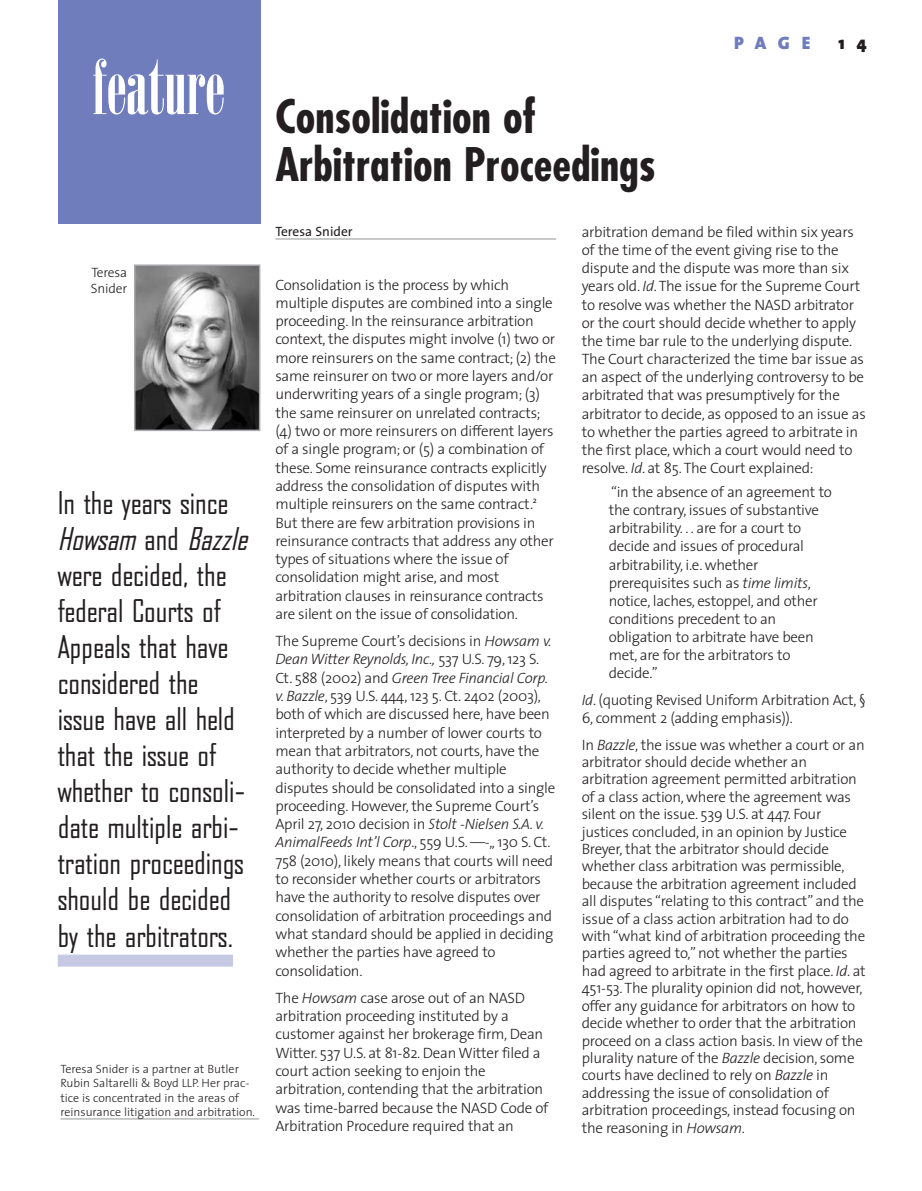
<style>
.page{position:relative;width:922px;height:1191px;background:#fff}
.page>*{position:absolute;margin:0;border:0;box-sizing:border-box;transform-origin:0 0}
.t1{font:700 condensed 45px/48px "Futura";color:#231f20}
.t2{font:30px/36px "Bureau Agency";color:#231f20}
.t3{font:900 18px "The Sans";color:#6f7dbc}
.t4{font:900 18px "The Sans";color:#231f20}
.t5{font:300 15px/18.3px "The Sans";letter-spacing:-.02em;color:#231f20}
.t6{font:13.5px "The Sans";color:#231f20}
.t7{font:300 13.5px/16.2px "The Sans";letter-spacing:-.01em;color:#231f20}
.t8{font:300 12px/14.4px "The Sans";color:#231f20}
.s1{font-style:italic}
</style>
<div class="page">
<hr style="left:275px;top:239px;width:281px;height:1px;background:#939598">
<div style="left:58px;top:0;width:202px;height:224px;background:#6f7dbc"></div>
<img style="left:137px;top:267px;width:120px;height:161px">
<div style="left:134px;top:264px;width:126px;height:167px;border:2px solid #a8a9ad"></div>
<hr style="left:60px;top:1118px;width:199px;height:1px;background:#939598">
<div style="left:58px;top:954px;width:175px;height:12px;background:#c6c9e4"></div>
<h1 class="t1" style="left:275px;top:97px;width:382px;text-indent:-182px"><sup>feature</sup> Consolidation of<br>Arbitration Proceedings</h1>
<p class="t3" style="left:734px;top:36px;width:78px">PAGE</p>
<p class="t4" style="left:838px;top:36px;width:30px">1 4</p>
<p class="t7" style="left:91px;top:266px;width:38px">Teresa<br>Snider</p>
<p class="t2" style="left:58px;top:487px;width:196px">In the years since<br><span class="s1">Howsam</span> a n d <span class="s1">Bazzle </span>were decided, the federal Courts of<br>Appeals that have considered the issue have all held that the issue of whether to consoli&shy;date multiple arbi&shy;tration proceedings should be decided by the arbitrators.</p>
<p class="t8" style="left:60px;top:1062px;width:196px">Teresa Snider is a partner at Butler Rubin Saltarelli &amp; Boyd LLP. Her prac&shy;tice is concentrated in the areas of reinsurance litigation and arbitration.</p>
<p class="t6" style="left:275px;top:226px;width:79px">Teresa Snider</p>
<p class="t5" style="left:275px;top:277px;width:282px">Consolidation is the process by which multiple disputes are combined into a single proceeding. In the reinsurance arbitration context, the disputes might involve (1) two or more reinsurers on the same contract; (2) the same reinsurer on two or more layers and/or underwriting years of a single program; (3) the same reinsurer on unrelated contracts; (4) two or more reinsurers on different layers of a single program; or (5) a combination of these. Some reinsurance contracts explicitly address the consolidation of disputes with multiple reinsurers on the same contract.<sup>2<br></sup>But there are few arbitration provisions in reinsurance contracts that address any other types of situations where the issue of consolidation might arise, and most arbitration clauses in reinsurance contracts are silent on the issue of consolidation.</p>
<p class="t5" style="left:275px;top:633px;width:281px">The Supreme Court’s decisions in <span class="s1">Howsam v.<br>Dean Witter Reynolds, Inc.,</span> 537 U.S. 79, 123 S.<br>Ct. 588 (2002) and <span class="s1">Green Tree Financial Corp. v. Bazzle</span>, 539 U.S. 444, 123 5. Ct. 2402 (2003), both of which are discussed here, have been interpreted by a number of lower courts to mean that arbitrators, not courts, have the authority to decide whether multiple disputes should be consolidated into a single proceeding. However, the Supreme Court’s April 27, 2010 decision in <span class="s1">Stolt -Nielsen S.A. v.<br>AnimalFeeds Int’l Corp</span>., 559 U.S. —-,, 130 S. Ct.<br>758 (2010), likely means that courts will need to reconsider whether courts or arbitrators have the authority to resolve disputes over consolidation of arbitration proceedings and what standard should be applied in deciding whether the parties have agreed to consolidation.</p>
<p class="t5" style="left:275px;top:989px;width:274px">The <span class="s1">Howsam</span> case arose out of an NASD arbitration proceeding instituted by a customer against her brokerage firm, Dean Witter. 537 U.S. at 81-82. Dean Witter filed a court action seeking to enjoin the arbitration, contending that the arbitration was time-barred because the NASD Code of Arbitration Procedure required that an</p>
<p class="t5" style="left:581px;top:224px;width:285px">arbitration demand be filed within six years of the time of the event giving rise to the dispute and the dispute was more than six years old. <span class="s1">Id</span>. The issue for the Supreme Court to resolve was whether the NASD arbitrator or the court should decide whether to apply the time bar rule to the underlying dispute.<br>The Court characterized the time bar issue as an aspect of the underlying controversy to be arbitrated that was presumptively for the arbitrator to decide, as opposed to an issue as to whether the parties agreed to arbitrate in the first place, which a court would need to resolve. <span class="s1">Id</span>. at 85. The Court explained:</p>
<p class="t5" style="left:608px;top:484px;width:225px">“in the absence of an agreement to the contrary, issues of substantive arbitrability. . . are for a court to decide and issues of procedural arbitrability, i.e. whether prerequisites such as <span class="s1">time limits</span>, notice, laches, estoppel, and other conditions precedent to an obligation to arbitrate have been met, are for the arbitrators to decide.”</p>
<p class="t5" style="left:581px;top:692px;width:286px"><span class="s1">Id</span>. (quoting Revised Uniform Arbitration Act, §<br>6, comment 2 (adding emphasis)).</p>
<p class="t5" style="left:581px;top:737px;width:285px;line-height:17.4px">In <span class="s1">Bazzle</span>, the issue was whether a court or an arbitrator should decide whether an arbitration agreement permitted arbitration of a class action, where the agreement was silent on the issue. 539 U.S. at 447. Four justices concluded, in an opinion by Justice Breyer, that the arbitrator should decide whether class arbitration was permissible, because the arbitration agreement included all disputes “relating to this contract” and the issue of a class action arbitration had to do with “what kind of arbitration proceeding the parties agreed to,” not whether the parties had agreed to arbitrate in the first place. <span class="s1">Id</span>. at 451-53. The plurality opinion did not, however, offer any guidance for arbitrators on how to decide whether to order that the arbitration proceed on a class action basis. In view of the plurality nature of the <span class="s1">Bazzle</span> decision, some courts have declined to rely on <span class="s1">Bazzle</span> in addressing the issue of consolidation of arbitration proceedings, instead focusing on the reasoning in <span class="s1">Howsam</span>.</p>
</div>
